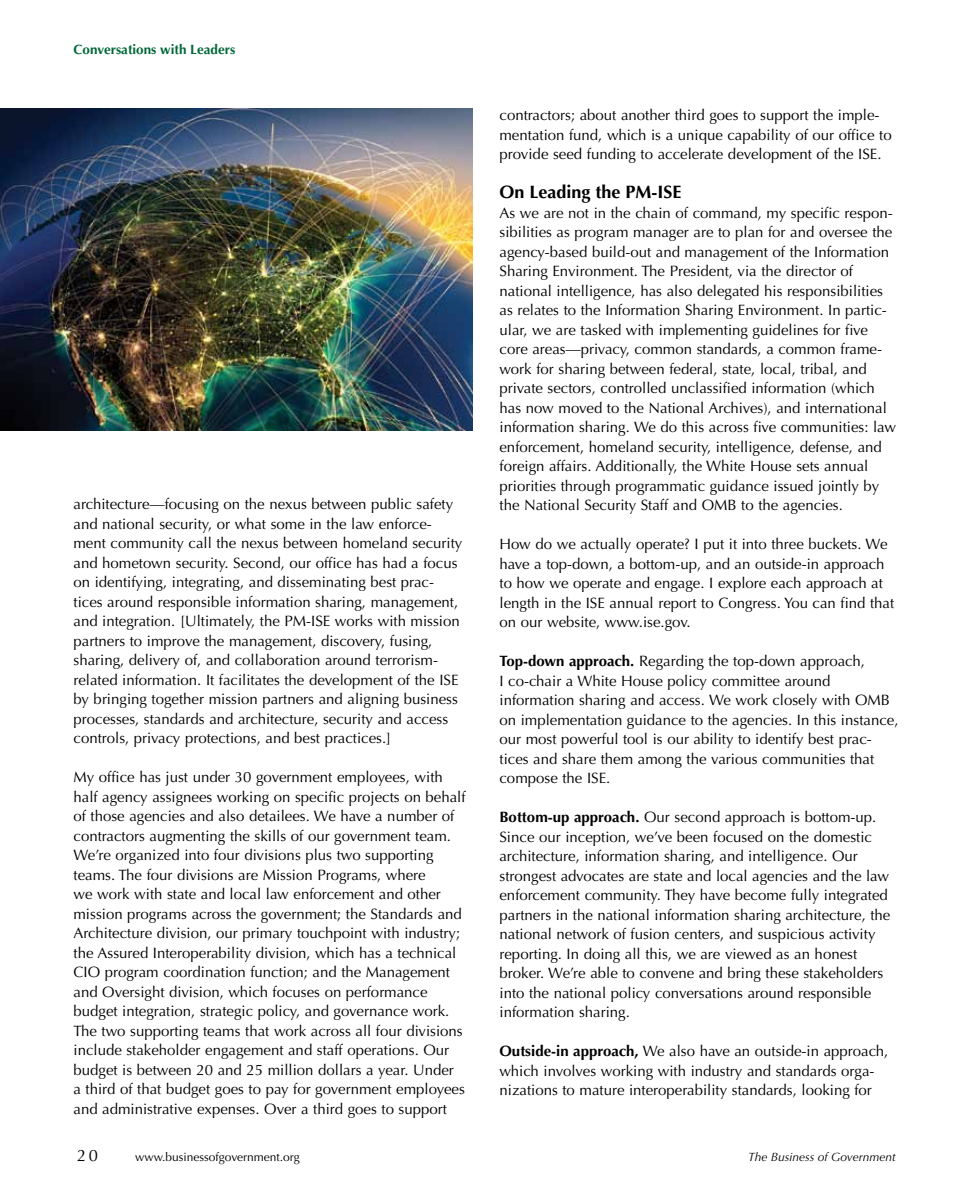
<style>
.page{position:relative;width:972px;height:1188px;background:#fff}
.page>*{position:absolute;margin:0;border:0;box-sizing:border-box;transform-origin:0 0}
.t1{font:700 18px "Optima";color:#000}
.t2{font:16.5px "Optima";color:#000}
.t3{font:15px/19.5px "Optima";color:#000}
.t4{font:700 13.5px "Optima";color:#006838}
.t5{font:12px "Optima";color:#000}
.t6{font:italic 12px "Optima";color:#000}
.s1{font-weight:700}
</style>
<div class="page">
<img style="left:0;top:108px;width:472px;height:323px">
<p class="t4" style="left:74px;top:41px;width:163px">Conversations with Leaders</p>
<p class="t3" style="left:74px;top:495px;width:390px">architecture—focusing on the nexus between public safety and national security, or what some in the law enforce&shy;ment community call the nexus between homeland security and hometown security. Second, our office has had a focus on identifying, integrating, and disseminating best prac&shy;tices around responsible information sharing, management, and integration. [Ultimately, the PM-ISE works with mission partners to improve the management, discovery, fusing, sharing, delivery of, and collaboration around terrorism&shy;related information. It facilitates the development of the ISE by bringing together mission partners and aligning business processes, standards and architecture, security and access controls, privacy protections, and best practices.]</p>
<p class="t3" style="left:74px;top:768px;width:394px">My office has just under 30 government employees, with half agency assignees working on specific projects on behalf of those agencies and also detailees. We have a number of contractors augmenting the skills of our government team.<br>We’re organized into four divisions plus two supporting teams. The four divisions are Mission Programs, where<br>we work with state and local law enforcement and other mission programs across the government; the Standards and Architecture division, our primary touchpoint with industry; the Assured Interoperability division, which has a technical CIO program coordination function; and the Management and Oversight division, which focuses on performance budget integration, strategic policy, and governance work.<br>The two supporting teams that work across all four divisions include stakeholder engagement and staff operations. Our budget is between 20 and 25 million dollars a year. Under<br>a third of that budget goes to pay for government employees and administrative expenses. Over a third goes to support</p>
<p class="t3" style="left:500px;top:106px;width:394px">contractors; about another third goes to support the imple&shy;mentation fund, which is a unique capability of our office to provide seed funding to accelerate development of the ISE.</p>
<p class="t1" style="left:500px;top:182px;width:184px">On Leading the PM-ISE</p>
<p class="t3" style="left:499px;top:203px;width:398px">As we are not in the chain of command, my specific respon&shy;sibilities as program manager are to plan for and oversee the agency-based build-out and management of the Information Sharing Environment. The President, via the director of national intelligence, has also delegated his responsibilities as relates to the Information Sharing Environment. In partic&shy;ular, we are tasked with implementing guidelines for five core areas—privacy, common standards, a common frame&shy;work for sharing between federal, state, local, tribal, and private sectors, controlled unclassified information (which has now moved to the National Archives), and international information sharing. We do this across five communities: law enforcement, homeland security, intelligence, defense, and foreign affairs. Additionally, the White House sets annual priorities through programmatic guidance issued jointly by the National Security Staff and OMB to the agencies.</p>
<p class="t3" style="left:499px;top:535px;width:396px">How do we actually operate? I put it into three buckets. We have a top-down, a bottom-up, and an outside-in approach to how we operate and engage. I explore each approach at length in the ISE annual report to Congress. You can find that on our website, www.ise.gov.</p>
<p class="t3" style="left:499px;top:652px;width:401px"><span class="s1">Top-down approach.</span> Regarding the top-down approach,<br>I co-chair a White House policy committee around information sharing and access. We work closely with OMB on implementation guidance to the agencies. In this instance, our most powerful tool is our ability to identify best prac&shy;tices and share them among the various communities that compose the ISE.</p>
<p class="t3" style="left:499px;top:808px;width:392px"><span class="s1">Bottom-up approach.</span> Our second approach is bottom-up.<br>Since our inception, we’ve been focused on the domestic architecture, information sharing, and intelligence. Our strongest advocates are state and local agencies and the law enforcement community. They have become fully integrated partners in the national information sharing architecture, the national network of fusion centers, and suspicious activity reporting. In doing all this, we are viewed as an honest broker. We’re able to convene and bring these stakeholders into the national policy conversations around responsible information sharing.</p>
<p class="t3" style="left:499px;top:1042px;width:390px"><span class="s1">Outside-in approach,</span> We also have an outside-in approach, which involves working with industry and standards orga&shy;nizations to mature interoperability standards, looking for</p>
<p class="t2" style="left:77px;top:1146px;width:22px">20</p>
<p class="t5" style="left:135px;top:1150px;width:166px">www.businessofgovernment.org</p>
<p class="t6" style="left:748px;top:1150px;width:149px">The Business of Government</p>
</div>
